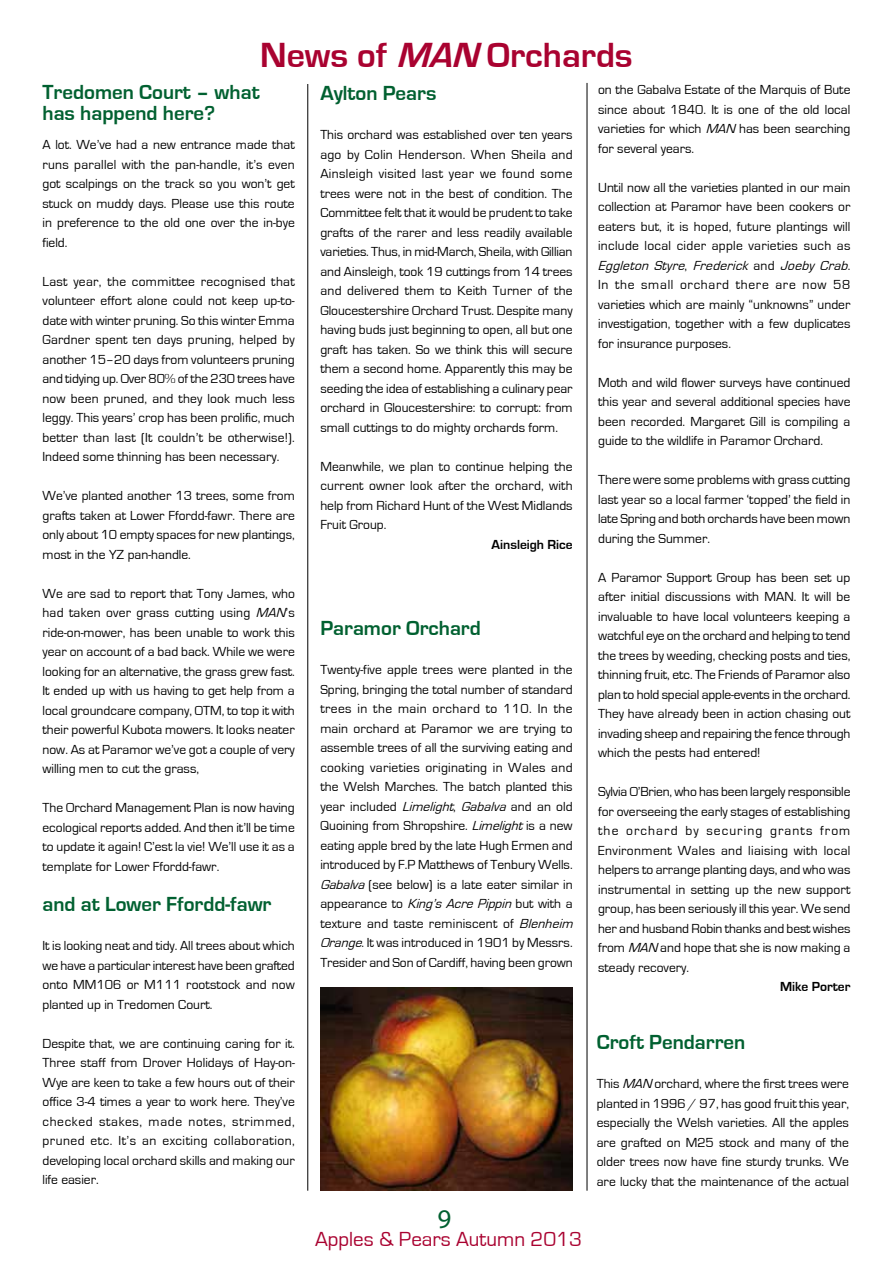
<style>
.page{position:relative;width:893px;height:1263px;background:#fff}
.page>*{position:absolute;margin:0;border:0;box-sizing:border-box;transform-origin:0 0}
.t1{font:700 36px "Eurostile";color:#a90230}
.t2{font:27px "Myriad Pro";color:#006030}
.t3{font:700 21px/21px "Eurostile";color:#006030}
.t4{font:21px "Eurostile";color:#a90230}
.t5{font:13.5px/19.5px "Eurostile";color:#000;text-align:justify}
.t6{font:700 13.5px "Eurostile";color:#000}
.s1{font-style:italic}
</style>
<div class="page">
<hr style="left:307px;top:84px;width:1px;height:1107px;background:#000">
<hr style="left:587px;top:83px;width:1px;height:1108px;background:#000">
<img style="left:320px;top:988px;width:253px;height:203px">
<h1 class="t1" style="left:260px;top:35px;width:374px">News of <span class="s1">MAN</span> Orchards</h1>
<h3 class="t3" style="left:43px;top:82px;width:219px">Tredomen Court – what has happend here?</h3>
<p class="t5" style="left:43px;top:135px;width:254px">A lot. We’ve had a new entrance made that runs parallel with the pan-handle, it’s even got scalpings on the track so you won’t get stuck on muddy days. Please use this route in preference to the old one over the in-bye field.</p>
<p class="t5" style="left:43px;top:272px;width:254px">Last year, the committee recognised that volunteer effort alone could not keep up-to&shy;date with winter pruning. So this winter Emma Gardner spent ten days pruning, helped by another 15–20 days from volunteers pruning and tidying up. Over 80% of the 230 trees have now been pruned, and they look much less leggy. This years’ crop has been prolific, much better than last (It couldn’t be otherwise!).<br>Indeed some thinning has been necessary.</p>
<p class="t5" style="left:43px;top:486px;width:254px">We’ve planted another 13 trees, some from grafts taken at Lower Ffordd-fawr. There are only about 10 empty spaces for new plantings, most in the YZ pan-handle.</p>
<p class="t5" style="left:43px;top:584px;width:254px">We are sad to report that Tony James, who had taken over grass cutting using <span class="s1">MAN</span>’s ride-on-mower, has been unable to work this year on account of a bad back. While we were looking for an alternative, the grass grew fast.<br>It ended up with us having to get help from a local groundcare company, OTM, to top it with their powerful Kubota mowers. It looks neater now. As at Paramor we’ve got a couple of very willing men to cut the grass,</p>
<p class="t5" style="left:43px;top:798px;width:254px">The Orchard Management Plan is now having ecological reports added. And then it’ll be time to update it again! C’est la vie! We’ll use it as a template for Lower Ffordd-fawr.</p>
<h3 class="t3" style="left:43px;top:894px;width:230px">and at Lower Ffordd-fawr</h3>
<p class="t5" style="left:43px;top:936px;width:254px">It is looking neat and tidy. All trees about which we have a particular interest have been grafted onto MM106 or M111 rootstock and now planted up in Tredomen Court.</p>
<p class="t5" style="left:43px;top:1034px;width:254px">Despite that, we are continuing caring for it.<br>Three staff from Drover Holidays of Hay-on-Wye are keen to take a few hours out of their office 3-4 times a year to work here. They’ve checked stakes, made notes, strimmed, pruned etc. It’s an exciting collaboration, developing local orchard skills and making our life easier.</p>
<h3 class="t3" style="left:320px;top:83px;width:118px">Aylton Pears</h3>
<p class="t5" style="left:320px;top:126px;width:254px">This orchard was established over ten years ago by Colin Henderson. When Sheila and Ainsleigh visited last year we found some trees were not in the best of condition. The Committee felt that it would be prudent to take grafts of the rarer and less readily available varieties. Thus, in mid-March, Sheila, with Gillian and Ainsleigh, took 19 cuttings from 14 trees and delivered them to Keith Turner of the Gloucestershire Orchard Trust. Despite many having buds just beginning to open, all but one graft has taken. So we think this will secure them a second home. Apparently this may be seeding the idea of establishing a culinary pear orchard in Gloucestershire: to corrupt: from small cuttings to do mighty orchards form.</p>
<p class="t5" style="left:320px;top:457px;width:254px">Meanwhile, we plan to continue helping the current owner look after the orchard, with help from Richard Hunt of the West Midlands Fruit Group.</p>
<p class="t6" style="left:492px;top:537px;width:83px">Ainsleigh Rice</p>
<h3 class="t3" style="left:320px;top:618px;width:162px">Paramor Orchard</h3>
<p class="t5" style="left:320px;top:660px;width:258px;text-align:left">Twenty-five apple trees were planted in the Spring, bringing the total number of standard trees in the main orchard to 110. In the main orchard at Paramor we are trying to assemble trees of all the surviving eating and cooking varieties originating in Wales and the Welsh Marches. The batch planted this year included <span class="s1">Limelight</span>, <span class="s1">Gabalva</span> and an old Quoining from Shropshire. <span class="s1">Limelight</span>is a new eating apple bred by the late Hugh Ermen and introduced by F.P Matthews of Tenbury Wells.<br><span class="s1">Gabalva</span>(see below) is a late eater similar in appearance to <span class="s1">King’sAcrePippin</span>but with a texture and taste reminiscent of <span class="s1">Blenheim Orange</span>. It was introduced in 1901 by Messrs.<br>Tresider and Son of Cardiff, having been grown</p>
<p class="t5" style="left:598px;top:80px;width:254px">on the Gabalva Estate of the Marquis of Bute since about 1840. It is one of the old local varieties for which <span class="s1">MAN</span> has been searching for several years.</p>
<p class="t5" style="left:598px;top:178px;width:255px">Until now all the varieties planted in our main collection at Paramor have been cookers or eaters but, it is hoped, future plantings will include local cider apple varieties such as <span class="s1">Eggleton Styre</span>, <span class="s1">Frederick</span> a n d <span class="s1">Joeby Crab</span>.<br>In the small orchard there are now 58 varieties which are mainly “unknowns” under investigation, together with a few duplicates for insurance purposes.</p>
<p class="t5" style="left:598px;top:373px;width:254px">Moth and wild flower surveys have continued this year and several additional species have been recorded. Margaret Gill is compiling a guide to the wildlife in Paramor Orchard.</p>
<p class="t5" style="left:598px;top:470px;width:254px">There were some problems with grass cutting last year so a local farmer ‘topped’ the field in late Spring and both orchards have been mown during the Summer.</p>
<p class="t5" style="left:598px;top:568px;width:254px">A Paramor Support Group has been set up after initial discussions with MAN. It will be invaluable to have local volunteers keeping a watchful eye on the orchard and helping to tend the trees by weeding, checking posts and ties, thinning fruit, etc. The Friends of Paramor also plan to hold special apple-events in the orchard.<br>They have already been in action chasing out invading sheep and repairing the fence through which the pests had entered!</p>
<p class="t5" style="left:598px;top:782px;width:254px">Sylvia O’Brien, who has been largely responsible for overseeing the early stages of establishing the orchard by securing grants from Environment Wales and liaising with local helpers to arrange planting days, and who was instrumental in setting up the new support group, has been seriously ill this year. We send her and husband Robin thanks and best wishes from <span class="s1">MAN</span> and hope that she is now making a steady recovery.</p>
<p class="t6" style="left:780px;top:979px;width:72px">Mike Porter</p>
<h2 class="t2" style="left:437px;top:1202px;width:15px">9</h2>
<h3 class="t4" style="left:315px;top:1228px;width:268px">Apples &amp; Pears Autumn 2013</h3>
<h3 class="t3" style="left:597px;top:1032px;width:150px">Croft Pendarren</h3>
<p class="t5" style="left:597px;top:1074px;width:254px">This <span class="s1">MAN</span> orchard, where the first trees were planted in 1996 / 97, has good fruit this year, especially the Welsh varieties. All the apples are grafted on M25 stock and many of the older trees now have fine sturdy trunks. We are lucky that the maintenance of the actual</p>
</div>
